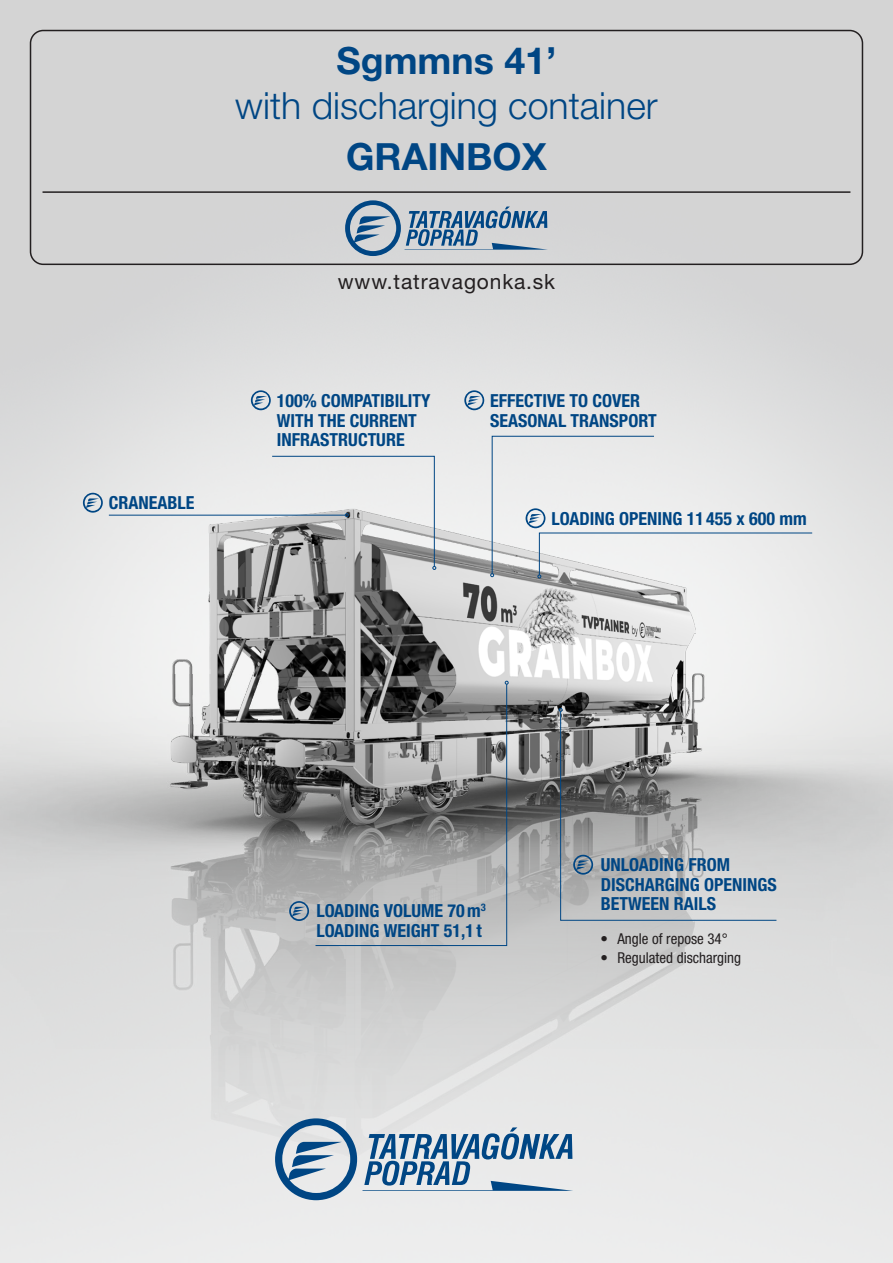
<style>
.page{position:relative;width:893px;height:1263px;background:#fff}
.page>*{position:absolute;margin:0;border:0;box-sizing:border-box;transform-origin:0 0}
.napis_1{font:300 37.5px "Helvetica Neue LT Pro";color:#004684}
.napis_1-2{font:700 37.5px "Helvetica Neue LT Pro";color:#004684}
.t1{font:21px "Helvetica Neue LT Pro";letter-spacing:.04em;color:#231f20}
.popisky_render_hlavny{font:700 condensed 18px/19.5px "Helvetica Neue LT Pro";color:#004684}
.t2{font:condensed 15px "Helvetica Neue LT Pro";color:#231f20}
</style>
<div class="page">
<img style="left:0;top:0;width:893px;height:1263px">
<img style="left:0;top:674px;width:893px;height:526px">
<img style="left:153px;top:497px;width:588px;height:364px">
<svg style="left:275px;top:1118px;width:298px;height:82px;background:#a7bacc"></svg>
<div style="left:30px;top:30px;width:833px;height:235px;border:2px solid #231f20;border-radius:13px"></div>
<hr style="left:43px;top:191px;width:807px;height:2px;background:#231f20">
<svg style="left:345px;top:200px;width:203px;height:56px;background:#99adbe"></svg>
<svg style="left:560px;top:711px;width:217px;height:210px;background:#b1b2b2"></svg>
<svg style="left:559px;top:708px;width:3px;height:4px"></svg>
<hr style="left:109px;top:515px;width:236px;height:1px;background:#004684">
<svg style="left:271px;top:455px;width:165px;height:115px;background:#cacbcc"></svg>
<svg style="left:315px;top:683px;width:192px;height:263px;background:#909191"></svg>
<svg style="left:505px;top:681px;width:4px;height:3px"></svg>
<svg style="left:490px;top:435px;width:323px;height:143px"></svg>
<svg style="left:573px;top:855px;width:20px;height:20px"></svg>
<svg style="left:464px;top:390px;width:20px;height:20px"></svg>
<svg style="left:251px;top:390px;width:20px;height:20px"></svg>
<svg style="left:83px;top:493px;width:20px;height:20px"></svg>
<svg style="left:289px;top:901px;width:20px;height:20px"></svg>
<p class="napis_1-2" style="left:336px;top:37px;width:222px">Sgmmns 41’</p>
<p class="napis_1" style="left:235px;top:83px;width:424px">with discharging container</p>
<p class="napis_1-2" style="left:346px;top:133px;width:202px">GRAINBOX</p>
<p class="popisky_render_hlavny" style="left:109px;top:493px;width:87px">CRANEABLE</p>
<p class="t1" style="left:338px;top:269px;width:219px">www.tatravagonka.sk</p>
<p class="popisky_render_hlavny" style="left:277px;top:391px;width:155px">100% COMPATIBILITY<br>WITH THE CURRENT<br>INFRASTRUCTURE</p>
<p class="popisky_render_hlavny" style="left:490px;top:391px;width:168px">EFFECTIVE TO COVER<br>SEASONAL TRANSPORT</p>
<p class="popisky_render_hlavny" style="left:551px;top:509px;width:257px">LOADING OPENING 11 455 x 600 mm</p>
<p class="popisky_render_hlavny" style="left:316px;top:901px;width:171px">LOADING VOLUME 70m<sup>3</sup></p>
<p class="popisky_render_hlavny" style="left:316px;top:921px;width:167px">LOADING WEIGHT 51,1 t</p>
<p class="popisky_render_hlavny" style="left:601px;top:855px;width:177px">UNLOADING FROM<br>DISCHARGING OPENINGS<br>BETWEEN RAILS</p>
<p class="t2" style="left:600px;top:930px;width:129px">• Angle of repose 34°</p>
<p class="t2" style="left:600px;top:949px;width:142px">• Regulated discharging</p>
</div>
